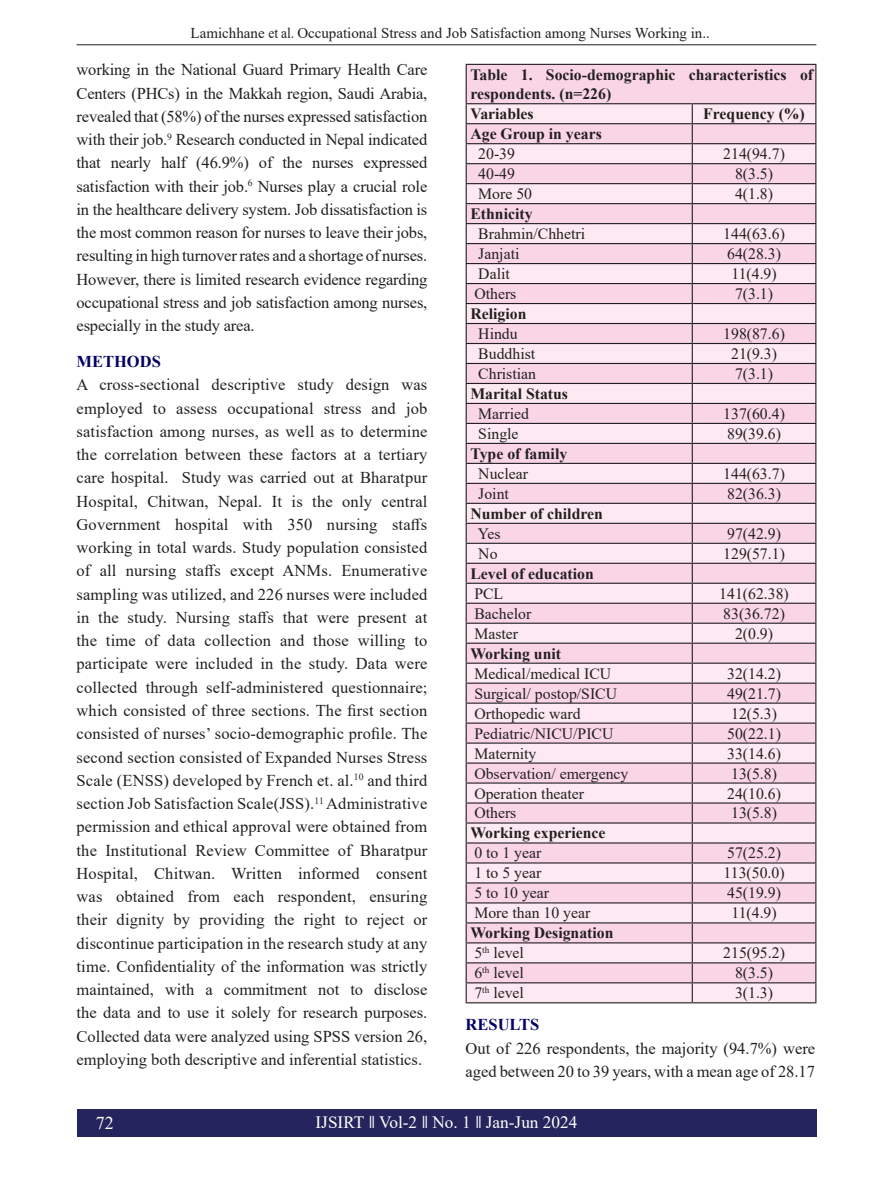
<style>
.page{position:relative;width:893px;height:1191px;background:#fff}
.page>*{position:absolute;margin:0;border:0;box-sizing:border-box;transform-origin:0 0}
.t1{font:18px "Times New Roman";color:#fff}
.t2{font:17.25px "Times New Roman";color:#fff}
.t3{font:16.5px/23.2px "Times New Roman";color:#231f20;text-align:justify}
.Default{font:700 16.5px "Times New Roman";color:#000065}
.t4{font:15.75px "Times New Roman";color:#231f20}
.t5{font:700 15.75px/18.9px "Times New Roman";color:#231f20}
.heading_1{font:15px "Times New Roman";color:#231f20}
</style>
<div class="page">
<div style="left:77px;top:1108px;width:739px;height:28px;background:#25245d"></div>
<hr style="left:77px;top:44px;width:739px;height:1px;background:#231f20">
<div style="left:467px;top:65px;width:348px;height:38px;background:#fad5e5"></div>
<hr style="left:466px;top:64px;width:226px;height:1px;background:#231f20">
<hr style="left:692px;top:64px;width:124px;height:1px;background:#231f20">
<hr style="left:466px;top:103px;width:226px;height:1px;background:#231f20">
<hr style="left:692px;top:103px;width:124px;height:1px;background:#231f20">
<hr style="left:466px;top:1002px;width:226px;height:1px;background:#231f20">
<hr style="left:692px;top:1002px;width:124px;height:1px;background:#231f20">
<hr style="left:466px;top:65px;width:1px;height:38px;background:#231f20">
<hr style="left:815px;top:65px;width:1px;height:38px;background:#231f20">
<svg style="left:466px;top:104px;width:350px;height:898px;background:#edd2de"></svg>
<p class="heading_1" style="left:190px;top:22px;width:521px">Lamichhane et al. Occupational Stress and Job Satisfaction among Nurses Working in..</p>
<p class="t5" style="left:470px;top:65px;width:344px">Table 1. Socio-demographic characteristics of respondents. (n=226)</p>
<p class="t5" style="left:470px;top:104px;width:65px">Variables</p>
<p class="t5" style="left:703px;top:104px;width:103px">Frequency (%)</p>
<p class="t5" style="left:470px;top:124px;width:133px">Age Group in years</p>
<p class="t4" style="left:478px;top:143px;width:38px">20-39</p>
<p class="t4" style="left:723px;top:143px;width:63px">214(94.7)</p>
<p class="t4" style="left:478px;top:163px;width:38px">40-49</p>
<p class="t4" style="left:735px;top:163px;width:40px">8(3.5)</p>
<p class="t4" style="left:478px;top:183px;width:55px">More 50</p>
<p class="t4" style="left:735px;top:183px;width:40px">4(1.8)</p>
<p class="t5" style="left:470px;top:204px;width:64px">Ethnicity</p>
<p class="t4" style="left:478px;top:223px;width:108px">Brahmin/Chhetri</p>
<p class="t4" style="left:723px;top:223px;width:63px">144(63.6)</p>
<p class="t4" style="left:478px;top:243px;width:43px">Janjati</p>
<p class="t4" style="left:727px;top:243px;width:55px">64(28.3)</p>
<p class="t4" style="left:478px;top:263px;width:33px">Dalit</p>
<p class="t4" style="left:731px;top:263px;width:47px">11(4.9)</p>
<p class="t4" style="left:474px;top:283px;width:43px">Others</p>
<p class="t4" style="left:735px;top:283px;width:40px">7(3.1)</p>
<p class="t5" style="left:470px;top:304px;width:58px">Religion</p>
<p class="t4" style="left:478px;top:322px;width:41px">Hindu</p>
<p class="t4" style="left:723px;top:322px;width:63px">198(87.6)</p>
<p class="t4" style="left:478px;top:342px;width:58px">Buddhist</p>
<p class="t4" style="left:731px;top:342px;width:47px">21(9.3)</p>
<p class="t4" style="left:478px;top:362px;width:59px">Christian</p>
<p class="t4" style="left:735px;top:362px;width:40px">7(3.1)</p>
<p class="t5" style="left:470px;top:383px;width:99px">Marital Status</p>
<p class="t4" style="left:478px;top:402px;width:52px">Married</p>
<p class="t4" style="left:723px;top:402px;width:63px">137(60.4)</p>
<p class="t4" style="left:478px;top:422px;width:42px">Single</p>
<p class="t4" style="left:727px;top:422px;width:55px">89(39.6)</p>
<p class="t5" style="left:470px;top:443px;width:98px">Type of family</p>
<p class="t4" style="left:478px;top:462px;width:51px">Nuclear</p>
<p class="t4" style="left:723px;top:462px;width:63px">144(63.7)</p>
<p class="t4" style="left:478px;top:482px;width:32px">Joint</p>
<p class="t4" style="left:727px;top:482px;width:55px">82(36.3)</p>
<p class="t5" style="left:470px;top:503px;width:134px">Number of children</p>
<p class="t4" style="left:478px;top:522px;width:24px">Yes</p>
<p class="t4" style="left:727px;top:522px;width:55px">97(42.9)</p>
<p class="t4" style="left:478px;top:542px;width:21px">No</p>
<p class="t4" style="left:723px;top:542px;width:63px">129(57.1)</p>
<p class="t5" style="left:470px;top:563px;width:125px">Level of education</p>
<p class="t4" style="left:474px;top:582px;width:30px">PCL</p>
<p class="t4" style="left:719px;top:582px;width:71px">141(62.38)</p>
<p class="t4" style="left:474px;top:602px;width:58px">Bachelor</p>
<p class="t4" style="left:723px;top:602px;width:63px">83(36.72)</p>
<p class="t4" style="left:474px;top:622px;width:45px">Master</p>
<p class="t4" style="left:735px;top:622px;width:40px">2(0.9)</p>
<p class="t5" style="left:470px;top:643px;width:92px">Working unit</p>
<p class="t4" style="left:474px;top:662px;width:138px">Medical/medical ICU</p>
<p class="t4" style="left:727px;top:662px;width:55px">32(14.2)</p>
<p class="t4" style="left:474px;top:682px;width:144px">Surgical/ postop/SICU</p>
<p class="t4" style="left:727px;top:682px;width:55px">49(21.7)</p>
<p class="t4" style="left:474px;top:702px;width:108px">Orthopedic ward</p>
<p class="t4" style="left:731px;top:702px;width:47px">12(5.3)</p>
<p class="t4" style="left:474px;top:722px;width:141px">Pediatric/NICU/PICU</p>
<p class="t4" style="left:727px;top:722px;width:55px">50(22.1)</p>
<p class="t4" style="left:474px;top:742px;width:64px">Maternity</p>
<p class="t4" style="left:727px;top:742px;width:55px">33(14.6)</p>
<p class="t4" style="left:474px;top:762px;width:156px">Observation/ emergency</p>
<p class="t4" style="left:731px;top:762px;width:47px">13(5.8)</p>
<p class="t4" style="left:474px;top:782px;width:111px">Operation theater</p>
<p class="t4" style="left:727px;top:782px;width:55px">24(10.6)</p>
<p class="t4" style="left:474px;top:802px;width:43px">Others</p>
<p class="t4" style="left:731px;top:802px;width:47px">13(5.8)</p>
<p class="t5" style="left:470px;top:823px;width:137px">Working experience</p>
<p class="t4" style="left:474px;top:842px;width:68px">0 to 1 year</p>
<p class="t4" style="left:727px;top:842px;width:55px">57(25.2)</p>
<p class="t4" style="left:474px;top:862px;width:68px">1 to 5 year</p>
<p class="t4" style="left:723px;top:862px;width:63px">113(50.0)</p>
<p class="t4" style="left:474px;top:882px;width:76px">5 to 10 year</p>
<p class="t4" style="left:727px;top:882px;width:55px">45(19.9)</p>
<p class="t4" style="left:474px;top:902px;width:117px">More than 10 year</p>
<p class="t4" style="left:731px;top:902px;width:47px">11(4.9)</p>
<p class="t5" style="left:470px;top:923px;width:145px">Working Designation</p>
<p class="t4" style="left:474px;top:942px;width:51px">5<sup>th</sup> level</p>
<p class="t4" style="left:723px;top:942px;width:63px">215(95.2)</p>
<p class="t4" style="left:474px;top:962px;width:51px">6<sup>th</sup> level</p>
<p class="t4" style="left:735px;top:962px;width:40px">8(3.5)</p>
<p class="t4" style="left:474px;top:982px;width:51px">7<sup>th</sup> level</p>
<p class="t4" style="left:735px;top:982px;width:40px">3(1.3)</p>
<p class="Default" style="left:466px;top:1012px;width:75px">RESULTS</p>
<p class="t3" style="left:466px;top:1035px;width:351px">Out of 226 respondents, the majority (94.7%) were aged between 20 to 39 years, with a mean age of 28.17</p>
<p class="t3" style="left:77px;top:58px;width:352px">working in the National Guard Primary Health Care Centers (PHCs) in the Makkah region, Saudi Arabia, revealed that (58%) of the nurses expressed satisfaction with their job.<sup>9</sup> Research conducted in Nepal indicated that nearly half (46.9%) of the nurses expressed satisfaction with their job.<sup>6</sup> Nurses play a crucial role in the healthcare delivery system. Job dissatisfaction is the most common reason for nurses to leave their jobs, resulting in high turnover rates and a shortage of nurses.<br>However, there is limited research evidence regarding occupational stress and job satisfaction among nurses, especially in the study area.</p>
<p class="Default" style="left:77px;top:350px;width:86px">METHODS</p>
<p class="t3" style="left:77px;top:373px;width:352px">A cross-sectional descriptive study design was employed to assess occupational stress and job satisfaction among nurses, as well as to determine the correlation between these factors at a tertiary care hospital. Study was carried out at Bharatpur Hospital, Chitwan, Nepal. It is the only central Government hospital with 350 nursing staffs working in total wards. Study population consisted of all nursing staffs except ANMs. Enumerative sampling was utilized, and 226 nurses were included in the study. Nursing staffs that were present at the time of data collection and those willing to participate were included in the study. Data were collected through self-administered questionnaire; which consisted of three sections. The first section consisted of nurses’ socio-demographic profile. The second section consisted of Expanded Nurses Stress Scale (ENSS) developed by French et. al.<sup>10</sup> and third section Job Satisfaction Scale(JSS).<sup>11</sup> Administrative permission and ethical approval were obtained from the Institutional Review Committee of Bharatpur Hospital, Chitwan. Written informed consent was obtained from each respondent, ensuring their dignity by providing the right to reject or discontinue participation in the research study at any time. Confidentiality of the information was strictly maintained, with a commitment not to disclose the data and to use it solely for research purposes.<br>Collected data were analyzed using SPSS version 26, employing both descriptive and inferential statistics.</p>
<p class="t1" style="left:96px;top:1110px;width:19px">72</p>
<p class="t2" style="left:316px;top:1110px;width:263px">IJSIRT Vol-2 No. 1 Jan-Jun 2024</p>
</div>
